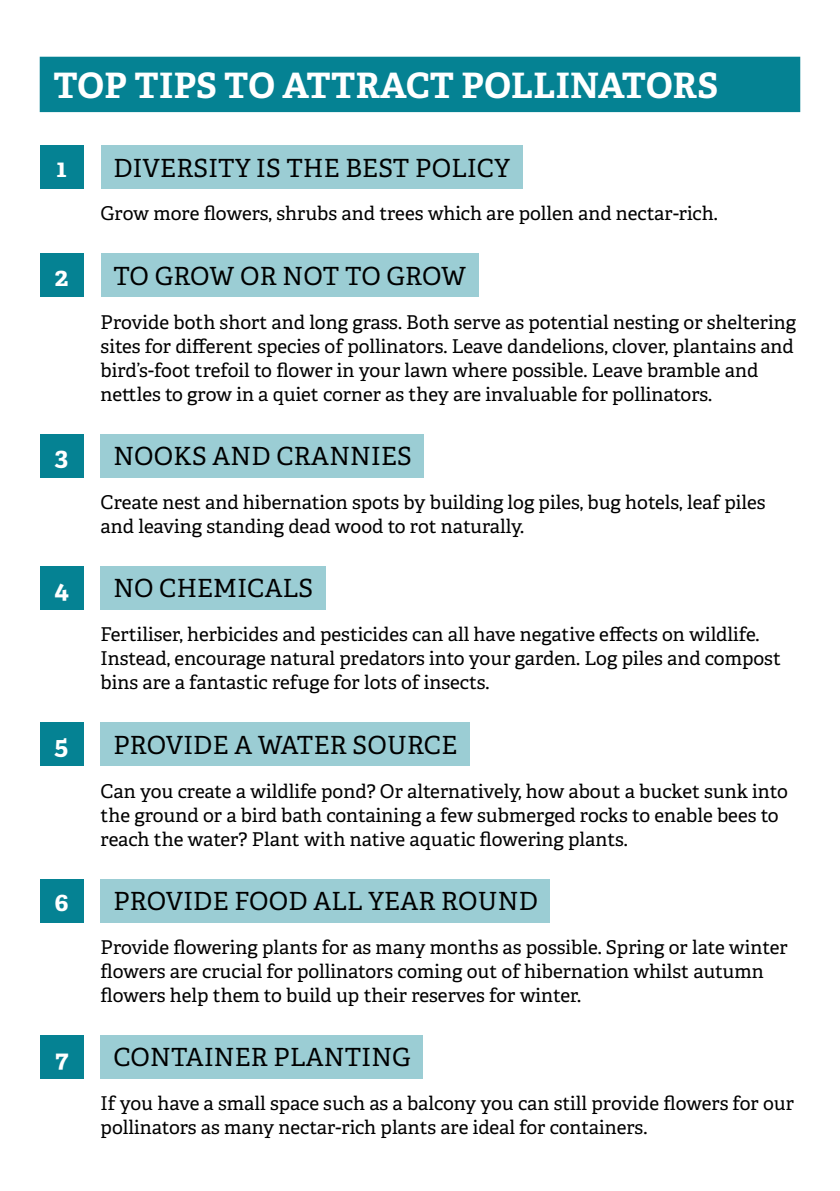
<style>
.page{position:relative;width:840px;height:1191px;background:#fff}
.page>*{position:absolute;margin:0;border:0;box-sizing:border-box;transform-origin:0 0}
.Adelle_Main_heading{font:700 35px "Adelle";letter-spacing:.01em;color:#fff}
.Adelle_numbers{font:700 26px "Adelle";color:#fff}
.Adelle_sub_heading{font:25px "Adelle";letter-spacing:.01em;color:#000}
.Adelle_sub_heading-2{font:25px "Adelle";letter-spacing:-.01em;color:#000}
.Adelle_numbers-2{font:700 25px "Adelle";color:#fff}
.Adelle_body{font:19px/24px "Adelle";color:#000}
</style>
<div class="page">
<div style="left:39px;top:56px;width:761px;height:57px;background:#058293"></div>
<div style="left:40px;top:145px;width:44px;height:44px;background:#058293"></div>
<div style="left:101px;top:145px;width:421px;height:44px;background:#9bcdd4"></div>
<div style="left:40px;top:253px;width:44px;height:44px;background:#058293"></div>
<div style="left:101px;top:253px;width:377px;height:44px;background:#9bcdd4"></div>
<div style="left:40px;top:434px;width:44px;height:43px;background:#058293"></div>
<div style="left:101px;top:434px;width:323px;height:43px;background:#9bcdd4"></div>
<div style="left:40px;top:566px;width:44px;height:44px;background:#058293"></div>
<div style="left:101px;top:566px;width:224px;height:44px;background:#9bcdd4"></div>
<div style="left:40px;top:722px;width:44px;height:44px;background:#058293"></div>
<div style="left:101px;top:722px;width:368px;height:44px;background:#9bcdd4"></div>
<div style="left:40px;top:878px;width:44px;height:44px;background:#058293"></div>
<div style="left:101px;top:878px;width:449px;height:44px;background:#9bcdd4"></div>
<div style="left:40px;top:1035px;width:44px;height:44px;background:#058293"></div>
<div style="left:101px;top:1035px;width:322px;height:44px;background:#9bcdd4"></div>
<p class="Adelle_Main_heading" style="left:53px;top:63px;width:665px">TOP TIPS TO ATTRACT POLLINATORS</p>
<p class="Adelle_numbers-2" style="left:57px;top:152px;width:12px">1</p>
<p class="Adelle_sub_heading" style="left:113px;top:152px;width:398px">DIVERSITY IS THE BEST POLICY</p>
<p class="Adelle_body" style="left:101px;top:202px;width:618px">Grow more flowers, shrubs and trees which are pollen and nectar-rich.</p>
<p class="Adelle_numbers" style="left:55px;top:260px;width:15px">2</p>
<p class="Adelle_sub_heading-2" style="left:113px;top:261px;width:354px">TO GROW OR NOT TO GROW</p>
<p class="Adelle_body" style="left:101px;top:310px;width:696px">Provide both short and long grass. Both serve as potential nesting or sheltering sites for different species of pollinators. Leave dandelions, clover, plantains and bird’s-foot trefoil to flower in your lawn where possible. Leave bramble and nettles to grow in a quiet corner as they are invaluable for pollinators.</p>
<p class="Adelle_numbers" style="left:55px;top:440px;width:15px">3</p>
<p class="Adelle_sub_heading" style="left:113px;top:441px;width:300px">NOOKS AND CRANNIES</p>
<p class="Adelle_body" style="left:101px;top:490px;width:666px">Create nest and hibernation spots by building log piles, bug hotels, leaf piles and leaving standing dead wood to rot naturally.</p>
<p class="Adelle_numbers" style="left:54px;top:573px;width:16px">4</p>
<p class="Adelle_sub_heading" style="left:113px;top:573px;width:201px">NO CHEMICALS</p>
<p class="Adelle_body" style="left:101px;top:623px;width:681px">Fertiliser, herbicides and pesticides can all have negative effects on wildlife.<br>Instead, encourage natural predators into your garden. Log piles and compost bins are a fantastic refuge for lots of insects.</p>
<p class="Adelle_numbers" style="left:55px;top:729px;width:16px">5</p>
<p class="Adelle_sub_heading" style="left:113px;top:729px;width:345px">PROVIDE A WATER SOURCE</p>
<p class="Adelle_body" style="left:101px;top:779px;width:688px">Can you create a wildlife pond? Or alternatively, how about a bucket sunk into the ground or a bird bath containing a few submerged rocks to enable bees to reach the water? Plant with native aquatic flowering plants.</p>
<p class="Adelle_numbers-2" style="left:55px;top:886px;width:16px">6</p>
<p class="Adelle_sub_heading" style="left:113px;top:886px;width:426px">PROVIDE FOOD ALL YEAR ROUND</p>
<p class="Adelle_body" style="left:101px;top:935px;width:688px">Provide flowering plants for as many months as possible. Spring or late winter flowers are crucial for pollinators coming out of hibernation whilst autumn flowers help them to build up their reserves for winter.</p>
<p class="Adelle_numbers-2" style="left:55px;top:1042px;width:15px">7</p>
<p class="Adelle_sub_heading" style="left:113px;top:1042px;width:299px">CONTAINER PLANTING</p>
<p class="Adelle_body" style="left:101px;top:1091px;width:694px">If you have a small space such as a balcony you can still provide flowers for our pollinators as many nectar-rich plants are ideal for containers.</p>
</div>
